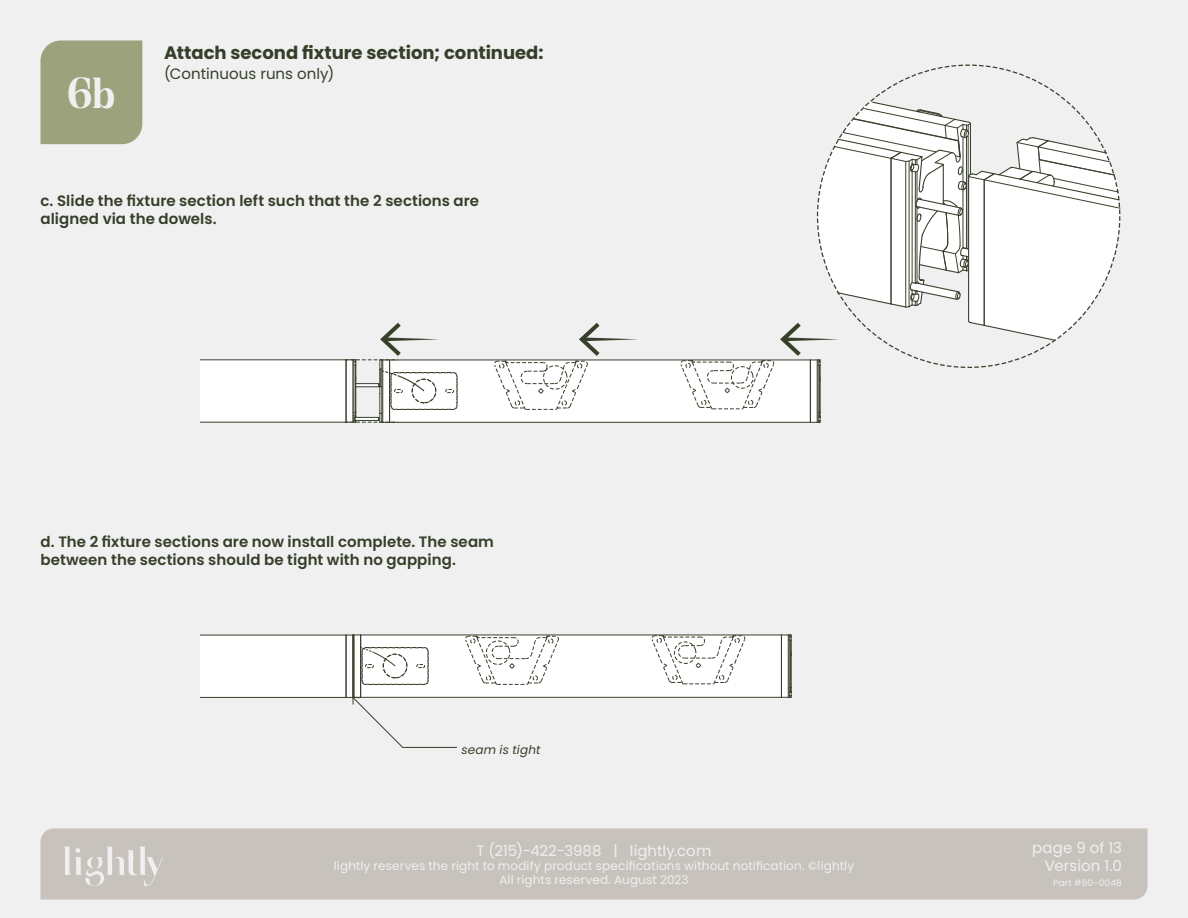
<style>
.page{position:relative;width:1188px;height:918px;background:#f0f0f0}
.page>*{position:absolute;margin:0;border:0;box-sizing:border-box;transform-origin:0 0}
.t1{font:37.95px "Agne";color:#f0f0f0}
.t2{font:700 18px "Poppins";color:#353f29}
.t3{font:600 15px/18px "Poppins";letter-spacing:.005em;color:#353f29}
.t4{font:15px/18px "Poppins";letter-spacing:.005em;color:#f0f0f0;text-align:right}
.t5{font:15px "Poppins";letter-spacing:.005em;color:#353f29}
.t6{font:12px/14.4px "Poppins";letter-spacing:.015em;color:#f0f0f0;text-align:center}
.t7{font:italic 12px "Poppins";letter-spacing:.01em;color:#353f29}
.t8{font:9px "Poppins";letter-spacing:.02em;color:#f0f0f0}
</style>
<div class="page">
<div style="left:40px;top:41px;width:102px;height:103px;background:#9ca37c"></div>
<div style="left:380px;top:360px;width:440px;height:62px;background:#fff"></div>
<div style="left:201px;top:360px;width:155px;height:62px;background:#fff"></div>
<hr style="left:201px;top:359px;width:145px;height:1px;background:#37402b">
<hr style="left:201px;top:422px;width:145px;height:1px;background:#37402b">
<hr style="left:390px;top:422px;width:420px;height:1px;background:#37402b">
<hr style="left:390px;top:360px;width:420px;height:1px;background:#37402b">
<svg style="left:493px;top:323px;width:145px;height:87px"></svg>
<svg style="left:345px;top:323px;width:113px;height:100px"></svg>
<svg style="left:680px;top:101px;width:441px;height:322px"></svg>
<div style="left:201px;top:635px;width:590px;height:63px;background:#fff"></div>
<hr style="left:201px;top:635px;width:145px;height:1px;background:#37402b">
<hr style="left:201px;top:697px;width:145px;height:1px;background:#37402b">
<hr style="left:361px;top:697px;width:420px;height:1px;background:#37402b">
<hr style="left:361px;top:635px;width:420px;height:1px;background:#37402b">
<hr style="left:346px;top:635px;width:1px;height:62px;background:#37402b">
<hr style="left:791px;top:655px;width:1px;height:32px;background:#37402b">
<hr style="left:790px;top:640px;width:1px;height:48px;background:#37402b">
<hr style="left:789px;top:635px;width:1px;height:62px;background:#37402b">
<svg style="left:782px;top:635px;width:10px;height:21px"></svg>
<svg style="left:781px;top:687px;width:11px;height:11px"></svg>
<hr style="left:788px;top:635px;width:1px;height:62px;background:#37402b">
<hr style="left:781px;top:635px;width:1px;height:62px;background:#37402b">
<hr style="left:352px;top:635px;width:1px;height:62px;background:#37402b">
<svg style="left:346px;top:635px;width:14px;height:1px"></svg>
<hr style="left:353px;top:635px;width:1px;height:62px;background:#37402b">
<hr style="left:360px;top:635px;width:1px;height:62px;background:#37402b">
<svg style="left:651px;top:635px;width:95px;height:50px"></svg>
<svg style="left:465px;top:636px;width:94px;height:49px"></svg>
<svg style="left:361px;top:646px;width:68px;height:39px"></svg>
<svg style="left:346px;top:696px;width:112px;height:52px"></svg>
<div style="left:40px;top:828px;width:1108px;height:72px;background:#c8c2bd"></div>
<svg style="left:64px;top:847px;width:100px;height:39px"></svg>
<p class="t1" style="left:68px;top:65px;width:49px">6b</p>
<p class="t2" style="left:164px;top:43px;width:381px">Attach second fixture section; continued:</p>
<p class="t5" style="left:164px;top:65px;width:172px">(Continuous runs only)</p>
<p class="t3" style="left:40px;top:192px;width:440px">c. Slide the fixture section left such that the 2 sections are aligned via the dowels.</p>
<p class="t3" style="left:40px;top:533px;width:455px">d. The 2 fixture sections are now install complete. The seam between the sections should be tight with no gapping.</p>
<p class="t7" style="left:461px;top:743px;width:81px">seam is tight</p>
<p class="t4" style="left:477px;top:841px;width:236px">T (215)-422-3988 | lightly.com</p>
<p class="t6" style="left:334px;top:859px;width:522px">lightly reserves the right to modify product specifications without notification. ©lightly<br>All rights reserved. August 2023</p>
<p class="t4" style="left:1032px;top:839px;width:91px">page 9 of 13<br>Version 1.0</p>
<p class="t8" style="left:1053px;top:878px;width:70px">Part #60-0048</p>
</div>
